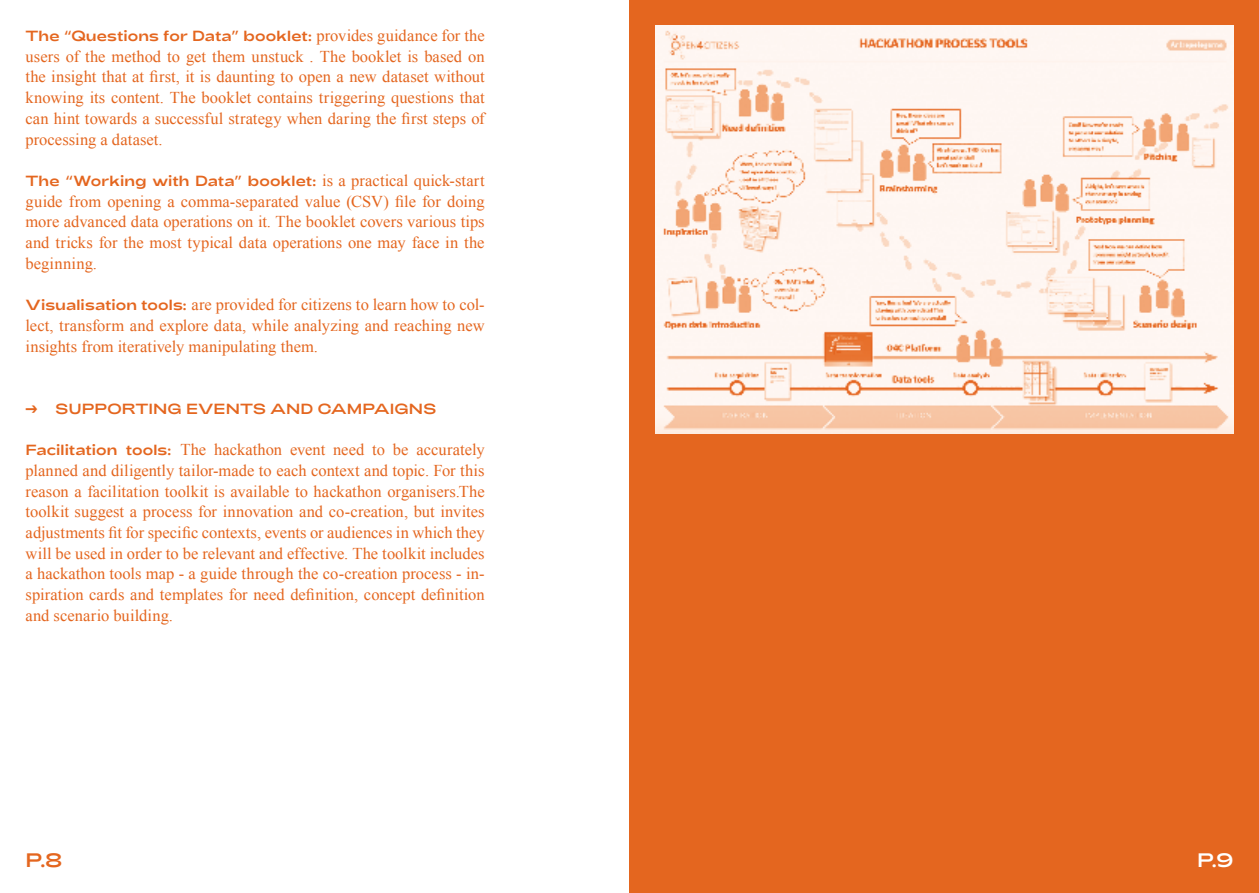
<style>
.page{position:relative;width:1259px;height:893px;background:#fff}
.page>*{position:absolute;margin:0;border:0;box-sizing:border-box;transform-origin:0 0}
.t1{font:19.5px "Adieu";color:#e4661f}
.t2{font:19.5px "Adieu";color:#fff}
.t3{font:16.5px/20.7px "Times New Roman";color:#e4661f;text-align:justify}
.t4{font:14.7px "Adieu";letter-spacing:.005em;color:#e4661f}
.s1{font-family:"Times New Roman";font-size:16.5px}
.s2{font-family:"Adieu";font-size:14.7px}
</style>
<div class="page">
<div style="left:629px;top:0;width:630px;height:893px;background:#e4661f"></div>
<img style="left:655px;top:26px;width:578px;height:408px">
<p class="t4" style="left:26px;top:27px;width:461px">The “Questions for Data” booklet: <span class="s1">provides guidance for the</span></p>
<p class="t3" style="left:26px;top:46px;width:461px">users of the method to get them unstuck . The booklet is based on the insight that at first, it is daunting to open a new dataset without knowing its content. The booklet contains triggering questions that can hint towards a successful strategy when daring the first steps of processing a dataset.</p>
<p class="t4" style="left:26px;top:172px;width:460px">The “Working with Data” booklet: <span class="s1">is a practical quick-start</span></p>
<p class="t3" style="left:26px;top:191px;width:461px">guide from opening a comma-separated value (CSV) file for doing more advanced data operations on it. The booklet covers various tips and tricks for the most typical data operations one may face in the beginning.</p>
<p class="t3" style="left:26px;top:294px;width:461px"><span class="s2">Visualisation tools:</span> are provided for citizens to learn how to col&shy;lect, transform and explore data, while analyzing and reaching new insights from iteratively manipulating them.</p>
<p class="t4" style="left:26px;top:400px;width:412px">→ SUPPORTING EVENTS AND CAMPAIGNS</p>
<p class="t3" style="left:26px;top:439px;width:461px"><span class="s2">Facilitation tools:</span> The hackathon event need to be accurately planned and diligently tailor-made to each context and topic. For this reason a facilitation toolkit is available to hackathon organisers.The toolkit suggest a process for innovation and co-creation, but invites adjustments fit for specific contexts, events or audiences in which they will be used in order to be relevant and effective. The toolkit includes a hackathon tools map - a guide through the co-creation process - in&shy;spiration cards and templates for need definition, concept definition and scenario building.</p>
<p class="t1" style="left:26px;top:849px;width:38px">P.8</p>
<p class="t2" style="left:1197px;top:849px;width:38px">P.9</p>
</div>
